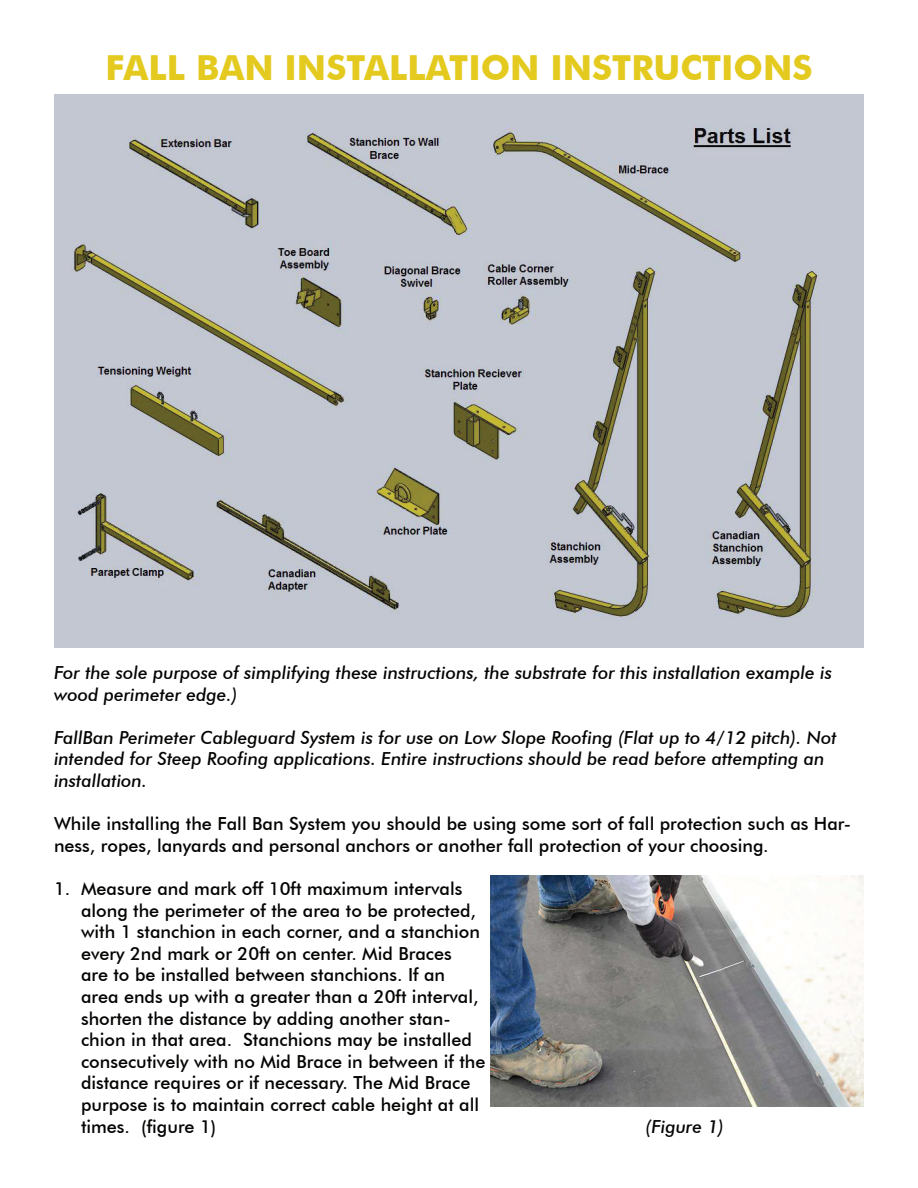
<style>
.page{position:relative;width:918px;height:1188px;background:#fff}
.page>*{position:absolute;margin:0;border:0;box-sizing:border-box;transform-origin:0 0}
.t1{font:700 34.5px "Futura BT";color:#e4ca1e}
.t2{font:500 18px/21.6px "Futura BT";color:#040503}
.t3{font:italic 500 18px/21.6px "Futura BT";color:#040503}
</style>
<div class="page">
<img style="left:54px;top:94px;width:809px;height:553px">
<img style="left:491px;top:875px;width:373px;height:232px">
<h1 class="t1" style="left:106px;top:47px;width:708px">FALL BAN INSTALLATION INSTRUCTIONS</h1>
<p class="t3" style="left:54px;top:662px;width:779px">For the sole purpose of simplifying these instructions, the substrate for this installation example is wood perimeter edge.)</p>
<p class="t3" style="left:54px;top:726px;width:784px">FallBan Perimeter Cableguard System is for use on Low Slope Roofing (Flat up to 4/12 pitch). Not intended for Steep Roofing applications. Entire instructions should be read before attempting an installation.</p>
<p class="t2" style="left:54px;top:813px;width:799px">While installing the Fall Ban System you should be using some sort of fall protection such as Har&shy;ness, ropes, lanyards and personal anchors or another fall protection of your choosing.</p>
<p class="t2" style="left:81px;top:878px;width:406px;text-indent:-27px">1. Measure and mark off 10ft maximum intervals along the perimeter of the area to be protected, with 1 stanchion in each corner, and a stanchion every 2nd mark or 20ft on center. Mid Braces<br>are to be installed between stanchions. If an area ends up with a greater than a 20ft interval, shorten the distance by adding another stan&shy;chion in that area. Stanchions may be installed consecutively with no Mid Brace in between if the distance requires or if necessary. The Mid Brace purpose is to maintain correct cable height at all times. (figure 1)</p>
<p class="t3" style="left:646px;top:1115px;width:80px">(Figure 1)</p>
</div>
